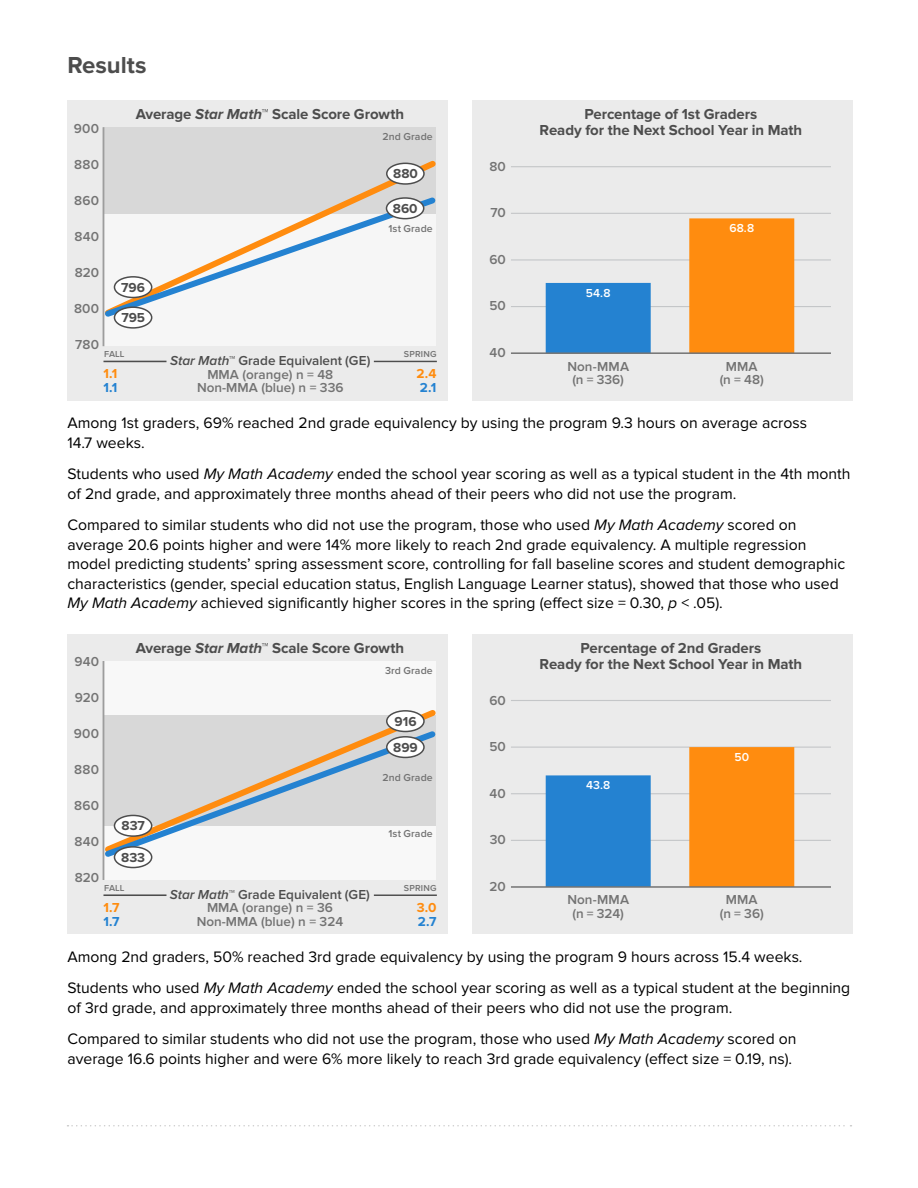
<style>
.page{position:relative;width:918px;height:1188px;background:#fff}
.page>*{position:absolute;margin:0;border:0;box-sizing:border-box;transform-origin:0 0}
.t1{font:700 24px "Aof L Sans";color:#4d4d4d}
.t2{font:15.75px/19.5px "Aof L Sans";color:#000}
.t3{font:700 15px/16.5px "Aof L Sans";letter-spacing:-.005em;color:#4d4d4d;text-align:center}
.t4{font:600 13.5px/13.5px "Aof L Sans";color:#737373;text-align:center}
.t5{font:700 13.5px/26px "Aof L Sans";color:#4d4d4d}
.t6{font:700 13.5px "Aof L Sans";color:#ff8c0f}
.t7{font:700 13.5px "Aof L Sans";color:#2482d1}
.t8{font:600 12px "Aof L Sans";letter-spacing:.005em;color:#fff}
.t9{font:600 10.5px "Aof L Sans";letter-spacing:.01em;color:#737373}
.t10{font:600 9px "Aof L Sans";letter-spacing:.02em;color:#737373}
.s1{font-style:italic}
.s2{font-style:italic;color:#4d4d4d}
.s3{color:#4d4d4d}
</style>
<div class="page">
<svg style="left:68px;top:1125px;width:783px;height:1px"></svg>
<div style="left:68px;top:101px;width:380px;height:300px;background:#ebebeb"></div>
<div style="left:103px;top:213px;width:333px;height:133px;background:#f6f6f6"></div>
<div style="left:103px;top:127px;width:333px;height:86px;background:#d8d8d8"></div>
<hr style="left:103px;top:127px;width:1px;height:219px;background:#9d9d9d">
<svg style="left:102px;top:156px;width:334px;height:37px"></svg>
<svg style="left:102px;top:193px;width:334px;height:128px"></svg>
<div style="left:387px;top:163px;width:37px;height:21px;background:#fff;border-radius:50%"></div>
<div style="left:386px;top:163px;width:39px;height:22px;border:2px solid #4d4d4d;border-radius:50%"></div>
<div style="left:387px;top:198px;width:37px;height:21px;background:#fff;border-radius:50%"></div>
<div style="left:386px;top:197px;width:38px;height:22px;border:2px solid #4d4d4d;border-radius:50%"></div>
<div style="left:114px;top:277px;width:38px;height:20px;background:#fff;border-radius:50%"></div>
<div style="left:114px;top:276px;width:38px;height:22px;border:2px solid #4d4d4d;border-radius:50%"></div>
<div style="left:114px;top:307px;width:38px;height:21px;background:#fff;border-radius:50%"></div>
<div style="left:114px;top:306px;width:38px;height:23px;border:2px solid #4d4d4d;border-radius:50%"></div>
<hr style="left:103px;top:361px;width:63px;height:1px;background:#4d4d4d">
<hr style="left:374px;top:361px;width:63px;height:1px;background:#4d4d4d">
<div style="left:472px;top:101px;width:382px;height:300px;background:#ebebeb"></div>
<hr style="left:511px;top:259px;width:320px;height:2px;background:#c4c6c8">
<hr style="left:511px;top:306px;width:320px;height:1px;background:#c4c6c8">
<hr style="left:511px;top:213px;width:320px;height:1px;background:#c4c6c8">
<hr style="left:511px;top:166px;width:320px;height:1px;background:#c4c6c8">
<div style="left:689px;top:218px;width:105px;height:135px;background:#ff8c0f"></div>
<div style="left:546px;top:283px;width:105px;height:70px;background:#2482d1"></div>
<hr style="left:511px;top:352px;width:320px;height:2px;background:#737373">
<div style="left:68px;top:634px;width:380px;height:300px;background:#ebebeb"></div>
<div style="left:103px;top:661px;width:333px;height:219px;background:#f8f8f8"></div>
<hr style="left:103px;top:661px;width:1px;height:219px;background:#9d9d9d">
<svg style="left:102px;top:705px;width:334px;height:22px"></svg>
<svg style="left:102px;top:727px;width:334px;height:135px"></svg>
<div style="left:387px;top:711px;width:37px;height:21px;background:#fff;border-radius:50%"></div>
<div style="left:386px;top:710px;width:39px;height:22px;border:2px solid #4d4d4d;border-radius:50%"></div>
<div style="left:387px;top:737px;width:37px;height:20px;background:#fff;border-radius:50%"></div>
<div style="left:386px;top:736px;width:39px;height:22px;border:2px solid #4d4d4d;border-radius:50%"></div>
<div style="left:114px;top:815px;width:38px;height:21px;background:#fff;border-radius:50%"></div>
<div style="left:114px;top:815px;width:38px;height:22px;border:2px solid #4d4d4d;border-radius:50%"></div>
<div style="left:114px;top:847px;width:38px;height:21px;background:#fff;border-radius:50%"></div>
<div style="left:114px;top:846px;width:38px;height:22px;border:2px solid #4d4d4d;border-radius:50%"></div>
<hr style="left:103px;top:894px;width:63px;height:2px;background:#4d4d4d">
<hr style="left:374px;top:895px;width:63px;height:1px;background:#4d4d4d">
<div style="left:472px;top:634px;width:381px;height:300px;background:#ebebeb"></div>
<hr style="left:511px;top:793px;width:320px;height:1px;background:#c4c6c8">
<hr style="left:511px;top:840px;width:320px;height:1px;background:#c4c6c8">
<hr style="left:511px;top:747px;width:320px;height:1px;background:#c4c6c8">
<hr style="left:511px;top:700px;width:320px;height:1px;background:#c4c6c8">
<div style="left:689px;top:747px;width:105px;height:140px;background:#ff8c0f"></div>
<div style="left:546px;top:775px;width:105px;height:112px;background:#2482d1"></div>
<hr style="left:511px;top:886px;width:320px;height:2px;background:#737373">
<h1 class="t1" style="left:68px;top:51px;width:80px">Results</h1>
<p class="t4" style="left:74px;top:122px;width:27px">900</p>
<p class="t4" style="left:74px;top:158px;width:26px">880</p>
<p class="t4" style="left:74px;top:194px;width:26px">860</p>
<p class="t4" style="left:75px;top:230px;width:26px">840</p>
<p class="t4" style="left:75px;top:266px;width:26px">820</p>
<p class="t4" style="left:74px;top:302px;width:27px">800</p>
<p class="t4" style="left:75px;top:338px;width:25px">780</p>
<p class="t3" style="left:136px;top:106px;width:270px">Average <span class="s1">Star Math</span>™ Scale Score Growth</p>
<p class="t9" style="left:383px;top:131px;width:52px">2nd Grade</p>
<p class="t5" style="left:393px;top:161px;width:26px">880</p>
<p class="t5" style="left:393px;top:196px;width:26px">860</p>
<p class="t5" style="left:121px;top:275px;width:25px">796</p>
<p class="t5" style="left:121px;top:305px;width:25px">795</p>
<p class="t9" style="left:388px;top:222px;width:46px">1st Grade</p>
<p class="t10" style="left:104px;top:349px;width:22px">FALL</p>
<p class="t10" style="left:404px;top:349px;width:34px">SPRING</p>
<p class="t4" style="left:170px;top:354px;width:202px"><span class="s2">Star Math</span><span class="s3">™ Grade Equivalent (GE)<br></span>MMA (orange) n = 48<br>Non-MMA (blue) n = 336</p>
<p class="t6" style="left:103px;top:366px;width:15px">1.1</p>
<p class="t6" style="left:417px;top:366px;width:21px">2.4</p>
<p class="t7" style="left:103px;top:380px;width:15px">1.1</p>
<p class="t7" style="left:420px;top:380px;width:18px">2.1</p>
<p class="t4" style="left:489px;top:160px;width:18px">80</p>
<p class="t4" style="left:491px;top:206px;width:17px">70</p>
<p class="t4" style="left:489px;top:253px;width:18px">60</p>
<p class="t4" style="left:489px;top:299px;width:18px">50</p>
<p class="t4" style="left:490px;top:346px;width:18px">40</p>
<p class="t3" style="left:540px;top:106px;width:264px">Percentage of 1st Graders<br>Ready for the Next School Year in Math</p>
<p class="t8" style="left:586px;top:286px;width:26px">54.8</p>
<p class="t4" style="left:567px;top:360px;width:63px">Non-MMA (n = 336)</p>
<p class="t8" style="left:729px;top:221px;width:26px">68.8</p>
<p class="t4" style="left:720px;top:360px;width:46px">MMA (n = 48)</p>
<p class="t2" style="left:68px;top:413px;width:741px">Among 1st graders, 69% reached 2nd grade equivalency by using the program 9.3 hours on average across<br>14.7 weeks.</p>
<p class="t2" style="left:68px;top:464px;width:784px">Students who used <span class="s1">My Math Academy</span> ended the school year scoring as well as a typical student in the 4th month of 2nd grade, and approximately three months ahead of their peers who did not use the program.</p>
<p class="t2" style="left:68px;top:515px;width:779px">Compared to similar students who did not use the program, those who used <span class="s1">My Math Academy</span> scored on average 20.6 points higher and were 14% more likely to reach 2nd grade equivalency. A multiple regression model predicting students’ spring assessment score, controlling for fall baseline scores and student demographic characteristics (gender, special education status, English Language Learner status), showed that those who used <span class="s1">My Math Academy</span> achieved significantly higher scores in the spring (effect size = 0.30, <span class="s1">p</span> &lt; .05).</p>
<p class="t4" style="left:74px;top:655px;width:26px">940</p>
<p class="t4" style="left:75px;top:691px;width:26px">920</p>
<p class="t4" style="left:74px;top:727px;width:27px">900</p>
<p class="t4" style="left:74px;top:763px;width:26px">880</p>
<p class="t4" style="left:74px;top:799px;width:26px">860</p>
<p class="t4" style="left:75px;top:835px;width:26px">840</p>
<p class="t4" style="left:75px;top:871px;width:26px">820</p>
<p class="t3" style="left:136px;top:640px;width:270px">Average <span class="s1">Star Math</span>™ Scale Score Growth</p>
<p class="t9" style="left:385px;top:665px;width:49px">3rd Grade</p>
<p class="t5" style="left:393px;top:709px;width:26px">916<br>899</p>
<p class="t5" style="left:122px;top:813px;width:25px">837</p>
<p class="t5" style="left:121px;top:845px;width:26px">833</p>
<p class="t9" style="left:383px;top:772px;width:52px">2nd Grade</p>
<p class="t9" style="left:388px;top:828px;width:46px">1st Grade</p>
<p class="t10" style="left:104px;top:883px;width:22px">FALL</p>
<p class="t10" style="left:404px;top:883px;width:34px">SPRING</p>
<p class="t4" style="left:170px;top:888px;width:202px"><span class="s2">Star Math</span><span class="s3">™ Grade Equivalent (GE)<br></span>MMA (orange) n = 36<br>Non-MMA (blue) n = 324</p>
<p class="t6" style="left:104px;top:900px;width:18px">1.7</p>
<p class="t6" style="left:417px;top:900px;width:21px">3.0</p>
<p class="t7" style="left:103px;top:913px;width:18px">1.7</p>
<p class="t7" style="left:418px;top:913px;width:20px">2.7</p>
<p class="t4" style="left:489px;top:694px;width:18px">60</p>
<p class="t4" style="left:489px;top:740px;width:18px">50</p>
<p class="t4" style="left:490px;top:787px;width:18px">40</p>
<p class="t4" style="left:490px;top:833px;width:18px">30</p>
<p class="t4" style="left:490px;top:880px;width:18px">20</p>
<p class="t3" style="left:540px;top:640px;width:264px">Percentage of 2nd Graders<br>Ready for the Next School Year in Math</p>
<p class="t8" style="left:586px;top:778px;width:26px">43.8</p>
<p class="t4" style="left:567px;top:893px;width:63px">Non-MMA (n = 324)</p>
<p class="t8" style="left:734px;top:750px;width:16px">50</p>
<p class="t4" style="left:720px;top:893px;width:45px">MMA (n = 36)</p>
<p class="t2" style="left:68px;top:941px;width:784px;line-height:31.5px">Among 2nd graders, 50% reached 3rd grade equivalency by using the program 9 hours across 15.4 weeks.<br>Students who used <span class="s1">My Math Academy</span> ended the school year scoring as well as a typical student at the beginning</p>
<p class="t2" style="left:68px;top:992px;width:731px;line-height:31.5px">of 3rd grade, and approximately three months ahead of their peers who did not use the program.<br>Compared to similar students who did not use the program, those who used <span class="s1">My Math Academy</span> scored on</p>
<p class="t2" style="left:68px;top:1049px;width:726px">average 16.6 points higher and were 6% more likely to reach 3rd grade equivalency (effect size = 0.19, ns).</p>
</div>
